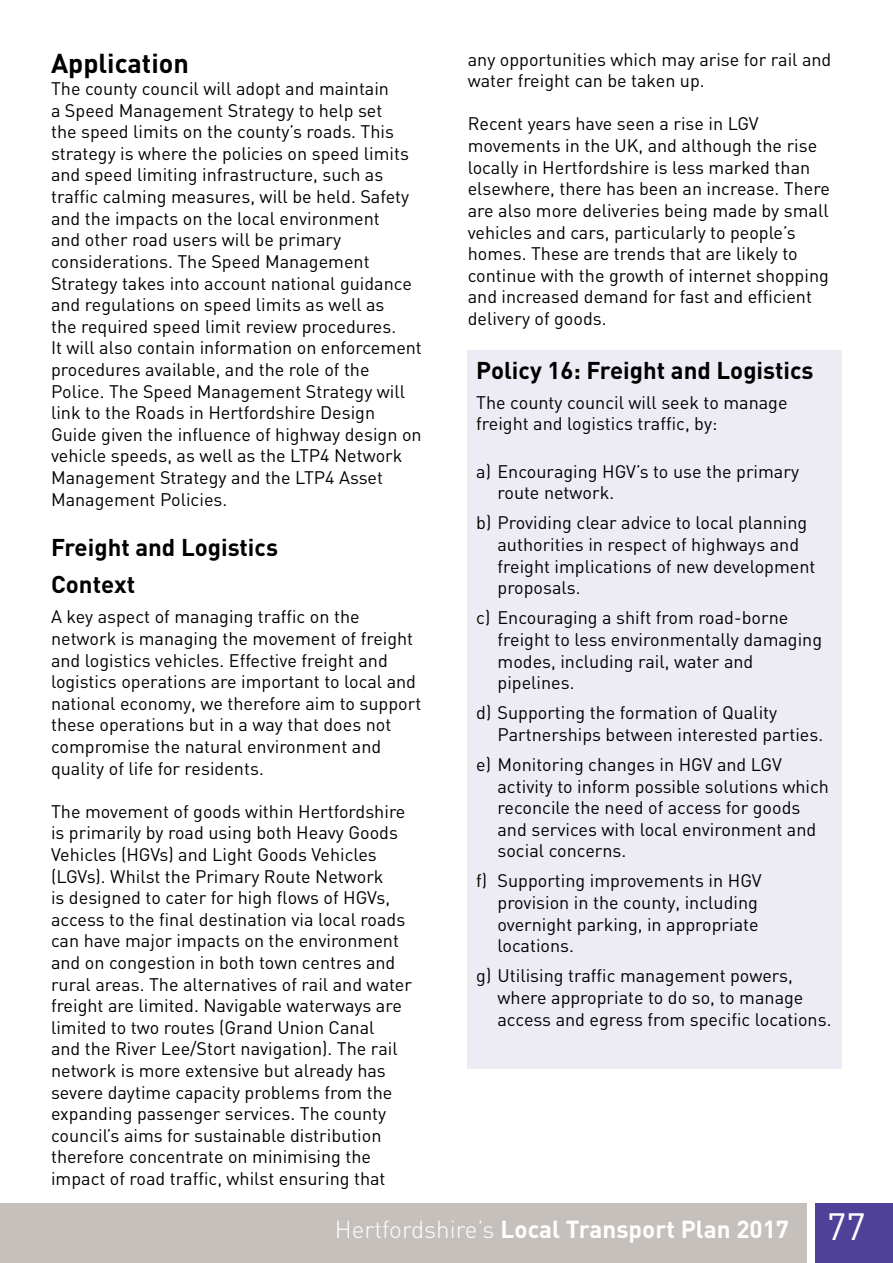
<style>
.page{position:relative;width:893px;height:1263px;background:#fff}
.page>*{position:absolute;margin:0;border:0;box-sizing:border-box;transform-origin:0 0}
.t1{font:700 27px "DIN";color:#000}
.t2{font:700 24.3px "DIN";color:#fff}
.t3{font:700 24px/37.3px "DIN";color:#000}
.t4{font:18px/21.6px "DIN";color:#000}
.s1{font-weight:300}
.s2{font-weight:400;font-size:37.5px}
</style>
<div class="page">
<div style="left:815px;top:1203px;width:78px;height:60px;background:#4f4199"></div>
<div style="left:0;top:1203px;width:807px;height:60px;background:#c5c0bc"></div>
<div style="left:468px;top:350px;width:374px;height:719px;background:#edecf5"></div>
<h1 class="t1" style="left:51px;top:46px;width:139px">Application</h1>
<p class="t4" style="left:51px;top:77px;width:372px">The county council will adopt and maintain<br>a Speed Management Strategy to help set<br>the speed limits on the county’s roads. This strategy is where the policies on speed limits and speed limiting infrastructure, such as traffic calming measures, will be held. Safety and the impacts on the local environment<br>and other road users will be primary considerations. The Speed Management Strategy takes into account national guidance and regulations on speed limits as well as<br>the required speed limit review procedures.<br>It will also contain information on enforcement procedures available, and the role of the Police. The Speed Management Strategy will link to the Roads in Hertfordshire Design Guide given the influence of highway design on vehicle speeds, as well as the LTP4 Network Management Strategy and the LTP4 Asset Management Policies.</p>
<h3 class="t3" style="left:51px;top:527px;width:229px">Freight and Logistics<br>Context</h3>
<p class="t4" style="left:51px;top:606px;width:372px">A key aspect of managing traffic on the network is managing the movement of freight and logistics vehicles. Effective freight and logistics operations are important to local and national economy, we therefore aim to support these operations but in a way that does not compromise the natural environment and quality of life for residents.</p>
<p class="t4" style="left:51px;top:800px;width:363px">The movement of goods within Hertfordshire is primarily by road using both Heavy Goods Vehicles (HGVs) and Light Goods Vehicles (LGVs). Whilst the Primary Route Network<br>is designed to cater for high flows of HGVs, access to the final destination via local roads can have major impacts on the environment and on congestion in both town centres and rural areas. The alternatives of rail and water freight are limited. Navigable waterways are limited to two routes (Grand Union Canal<br>and the River Lee/Stort navigation). The rail network is more extensive but already has severe daytime capacity problems from the expanding passenger services. The county council’s aims for sustainable distribution therefore concentrate on minimising the impact of road traffic, whilst ensuring that</p>
<p class="t4" style="left:468px;top:48px;width:365px">any opportunities which may arise for rail and water freight can be taken up.</p>
<p class="t4" style="left:468px;top:113px;width:364px">Recent years have seen a rise in LGV movements in the UK, and although the rise locally in Hertfordshire is less marked than elsewhere, there has been an increase. There are also more deliveries being made by small vehicles and cars, particularly to people’s homes. These are trends that are likely to continue with the growth of internet shopping and increased demand for fast and efficient delivery of goods.</p>
<h3 class="t3" style="left:476px;top:350px;width:339px">Policy 16: Freight and Logistics</h3>
<p class="t4" style="left:476px;top:391px;width:313px">The county council will seek to manage freight and logistics traffic, by:</p>
<p class="t4" style="left:497px;top:460px;width:303px;text-indent:-21px">a) Encouraging HGV’s to use the primary route network.</p>
<p class="t4" style="left:497px;top:512px;width:319px;text-indent:-21px">b) Providing clear advice to local planning authorities in respect of highways and freight implications of new development proposals.</p>
<p class="t4" style="left:497px;top:607px;width:326px;text-indent:-21px">c) Encouraging a shift from road-borne freight to less environmentally damaging modes, including rail, water and pipelines.</p>
<p class="t4" style="left:497px;top:702px;width:327px;text-indent:-21px">d) Supporting the formation of Quality<br>Partnerships between interested parties.</p>
<p class="t4" style="left:497px;top:753px;width:333px;text-indent:-21px">e) Monitoring changes in HGV and LGV activity to inform possible solutions which reconcile the need of access for goods and services with local environment and social concerns.</p>
<p class="t4" style="left:497px;top:870px;width:266px;text-indent:-21px">f) Supporting improvements in HGV provision in the county, including overnight parking, in appropriate locations.</p>
<p class="t4" style="left:497px;top:965px;width:335px;text-indent:-21px">g) Utilising traffic management powers, where appropriate to do so, to manage access and egress from specific locations.</p>
<h2 class="t2" style="left:335px;top:1213px;width:532px"><span class="s1">Hertfordshire’s</span> Local Transport Plan 2017 <span class="s2">77</span></h2>
</div>
